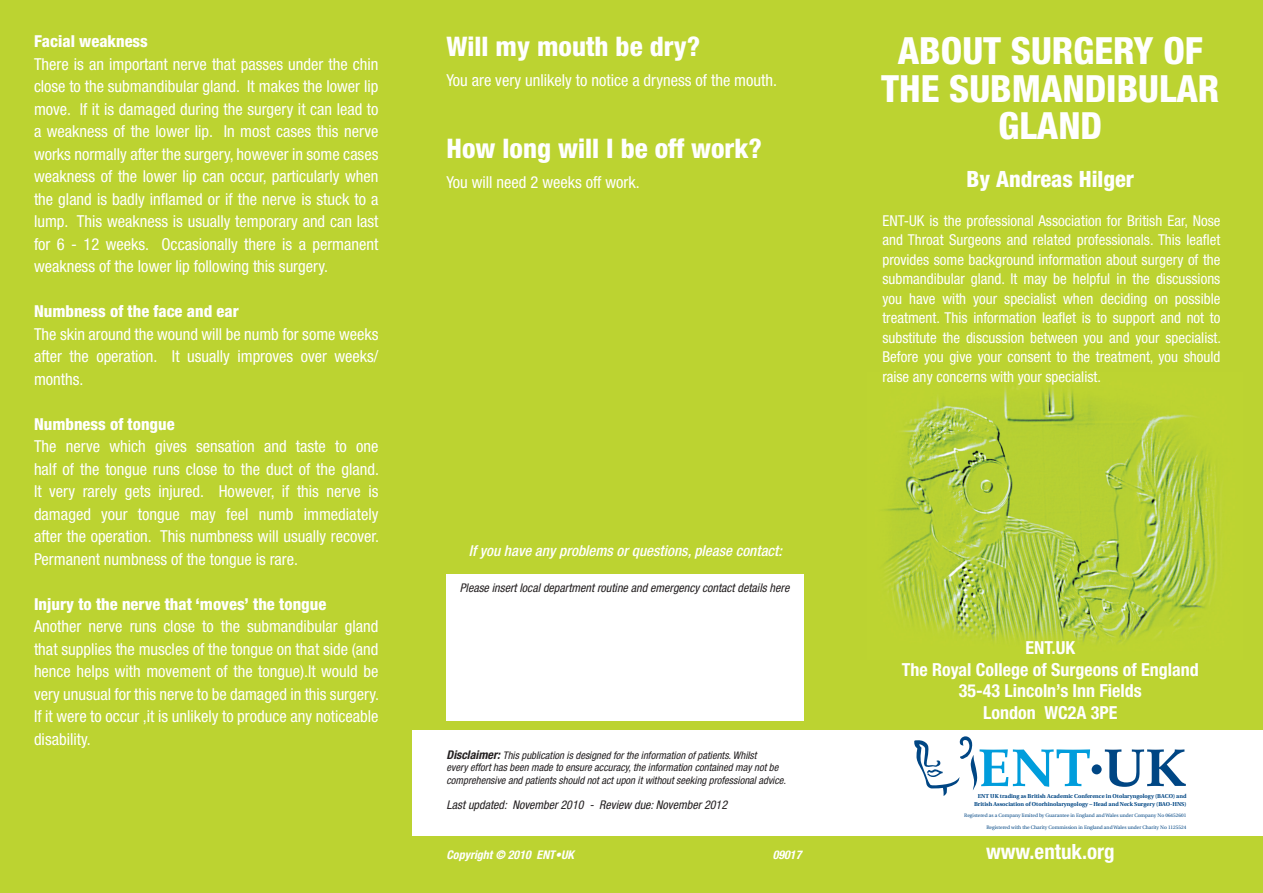
<style>
.page{position:relative;width:1263px;height:893px;background:#bcd331}
.page>*{position:absolute;margin:0;border:0;box-sizing:border-box;transform-origin:0 0}
.t1{font:800 condensed 37.5px/37.5px "Helvetica Neue";color:#fff;text-align:center}
.t2{font:800 condensed 27px "Helvetica Neue";color:#fff}
.t3{font:800 condensed 22.5px "Helvetica Neue";color:#fff}
.t4{font:700 condensed 21px "Helvetica Neue";color:#fff}
.t5{font:700 condensed 18px "Helvetica Neue";color:#fff}
.t6{font:condensed 16.5px/22.5px "Helvetica Neue";color:#fff;text-align:justify}
.t7{font:800 condensed 16.5px "Helvetica Neue";color:#fff}
.t8{font:condensed 15px/19.5px "Helvetica Neue";color:#fff;text-align:justify}
.t9{font:italic 500 condensed 15px "Helvetica Neue";color:#fff}
.t10{font:italic condensed 12px "Helvetica Neue";color:#231f20}
.t11{font:italic 700 condensed 12px "Helvetica Neue";color:#fff}
.t12{font:italic condensed 10.5px/12.6px "Helvetica Neue";color:#231f20}
.t13{font:700 5.7px/8.6px "Utopia";color:#004684;text-align:right}
.t14{font:4.95px "Utopia";color:#004684}
.s1{font-weight:700;font-size:12px}
</style>
<div class="page">
<img style="left:885px;top:386px;width:332px;height:256px">
<div style="left:412px;top:730px;width:851px;height:105px;background:#fff"></div>
<svg style="left:914px;top:736px;width:176px;height:60px"></svg>
<div style="left:1092px;top:764px;width:10px;height:10px;background:#004684;border-radius:50%"></div>
<svg style="left:1105px;top:749px;width:81px;height:38px"></svg>
<div style="left:446px;top:574px;width:358px;height:147px;background:#fff"></div>
<p class="t7" style="left:34px;top:31px;width:115px">Facial weakness</p>
<p class="t6" style="left:34px;top:53px;width:346px">There is an important nerve that passes under the chin close to the submandibular gland. It makes the lower lip move. If it is damaged during the surgery it can lead to a weakness of the lower lip. In most cases this nerve works normally after the surgery, however in some cases weakness of the lower lip can occur, particularly when the gland is badly inflamed or if the nerve is stuck to a lump. This weakness is usually temporary and can last for 6 - 12 weeks. Occasionally there is a permanent weakness of the lower lip following this surgery.</p>
<p class="t7" style="left:34px;top:301px;width:206px">Numbness of the face and ear</p>
<p class="t6" style="left:34px;top:323px;width:346px">The skin around the wound will be numb for some weeks after the operation. It usually improves over weeks/ months.</p>
<p class="t7" style="left:34px;top:414px;width:142px">Numbness of tongue</p>
<p class="t6" style="left:34px;top:435px;width:347px">The nerve which gives sensation and taste to one half of the tongue runs close to the duct of the gland.<br>It very rarely gets injured. However, if this nerve is damaged your tongue may feel numb immediately after the operation. This numbness will usually recover.<br>Permanent numbness of the tongue is rare.</p>
<p class="t7" style="left:34px;top:594px;width:294px">Injury to the nerve that ‘moves’ the tongue</p>
<p class="t6" style="left:34px;top:615px;width:347px">Another nerve runs close to the submandibular gland that supplies the muscles of the tongue on that side (and hence helps with movement of the tongue).It would be very unusual for this nerve to be damaged in this surgery.<br>If it were to occur ,it is unlikely to produce any noticeable disability.</p>
<p class="t2" style="left:446px;top:30px;width:255px">Will my mouth be dry?</p>
<p class="t6" style="left:446px;top:69px;width:332px">You are very unlikely to notice a dryness of the mouth.</p>
<p class="t2" style="left:446px;top:132px;width:317px">How long will I be off work?</p>
<p class="t6" style="left:446px;top:171px;width:195px">You will need 2 weeks off work.</p>
<p class="t9" style="left:469px;top:542px;width:315px">If you have any problems or questions, please contact:</p>
<p class="t10" style="left:460px;top:581px;width:331px">Please insert local department routine and emergency contact details here</p>
<p class="t12" style="left:446px;top:749px;width:341px"><span class="s1">Disclaimer:</span> This publication is designed for the information of patients. Whilst<br>every effort has been made to ensure accuracy, the information contained may not be comprehensive and patients should not act upon it without seeking professional advice.</p>
<p class="t10" style="left:446px;top:798px;width:282px">Last updated: November 2010 - Review due: November 2012</p>
<p class="t11" style="left:446px;top:847px;width:129px">Copyright © 2010 ENT•UK</p>
<p class="t11" style="left:773px;top:847px;width:30px">09017</p>
<p class="t1" style="left:881px;top:32px;width:340px">ABOUT SURGERY OF<br>THE SUBMANDIBULAR<br>GLAND</p>
<p class="t3" style="left:966px;top:165px;width:169px">By Andreas Hilger</p>
<p class="t8" style="left:882px;top:210px;width:340px">ENT-UK is the professional Association for British Ear, Nose and Throat Surgeons and related professionals. This leaflet provides some background information about surgery of the submandibular gland. It may be helpful in the discussions you have with your specialist when deciding on possible treatment. This information leaflet is to support and not to substitute the discussion between you and your specialist.<br>Before you give your consent to the treatment, you should raise any concerns with your specialist.</p>
<p class="t5" style="left:1025px;top:637px;width:51px">ENT.UK</p>
<p class="t5" style="left:902px;top:658px;width:298px">The Royal College of Surgeons of England</p>
<p class="t5" style="left:959px;top:680px;width:185px">35-43 Lincoln’s Inn Fields</p>
<p class="t5" style="left:983px;top:701px;width:136px">London WC2A 3PE</p>
<p class="t13" style="left:974px;top:792px;width:214px">ENT UK trading as British Academic Conference in Otolaryngology (BACO) and<br>British Association of Otorhinolaryngology – Head and Neck Surgery (BAO-HNS)</p>
<p class="t14" style="left:964px;top:813px;width:224px">Registered as a Company limited by Guarantee in England and Wales under Company No 06452601</p>
<p class="t14" style="left:986px;top:825px;width:201px">Registered with the Charity Commission in England and Wales under Charity No 1125524</p>
<p class="t4" style="left:986px;top:839px;width:130px">www.entuk.org</p>
</div>
